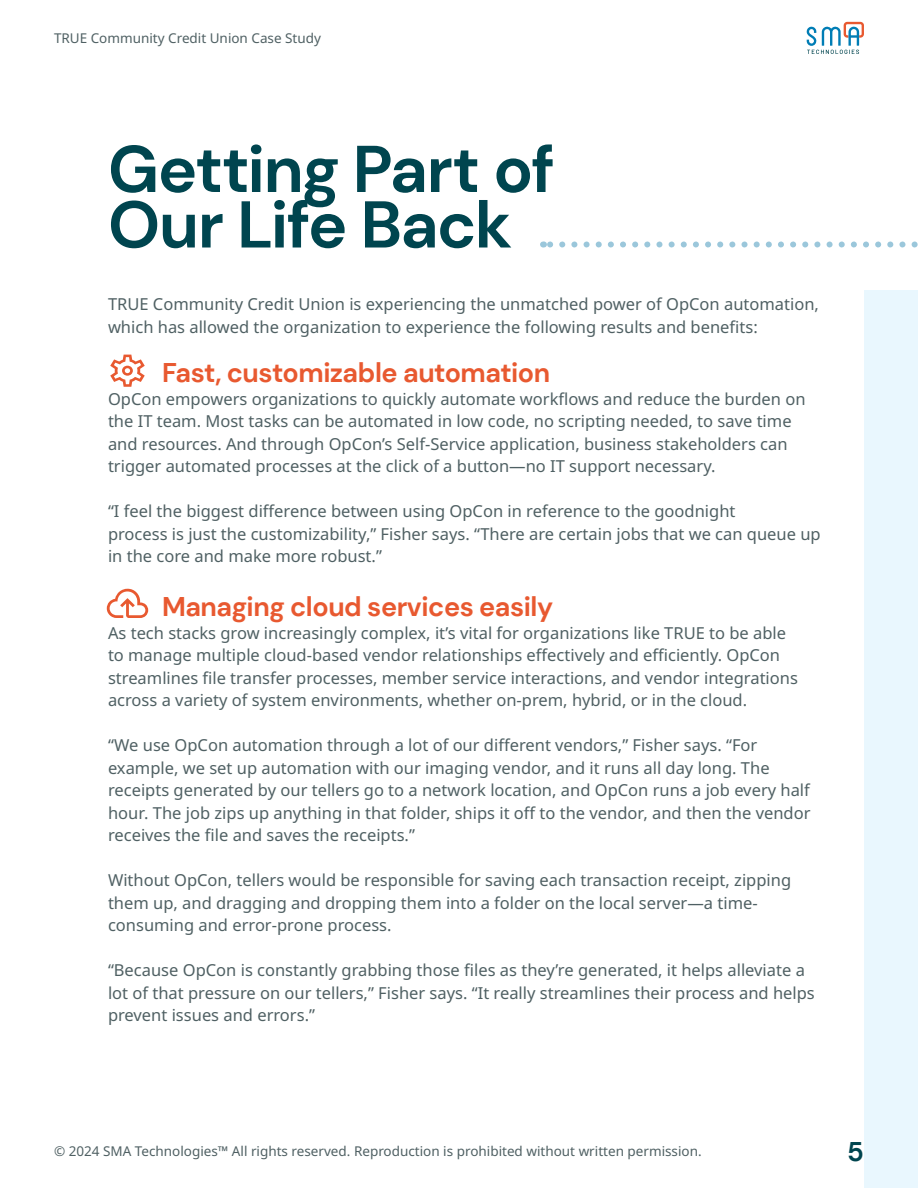
<style>
.page{position:relative;width:918px;height:1188px;background:#fff}
.page>*{position:absolute;margin:0;border:0;box-sizing:border-box;transform-origin:0 0}
.t1{font:700 66px/55.5px "DM Sans";letter-spacing:-.025em;color:#00454f}
.subhead{font:700 27px "DM Sans";letter-spacing:-.02em;color:#e85930}
.body_black{font:700 27px "DM Sans";letter-spacing:-.015em;color:#e85930}
.t2{font:700 27px "DM Sans";color:#00454f}
.body_black-2{font:16.5px/22.5px "Noto Sans";color:#4f6063}
.body_black-3{font:13.5px "Noto Sans";color:#4f6063}
</style>
<div class="page">
<svg style="left:543px;top:242px;width:375px;height:6px"></svg>
<div style="left:864px;top:290px;width:54px;height:898px;background:#e9f7fe"></div>
<svg style="left:107px;top:589px;width:41px;height:29px"></svg>
<svg style="left:110px;top:355px;width:35px;height:32px"></svg>
<svg style="left:806px;top:22px;width:58px;height:32px"></svg>
<p class="body_black-3" style="left:54px;top:29px;width:269px">TRUE Community Credit Union Case Study</p>
<p class="t1" style="left:108px;top:141px;width:448px">Getting Part of<br>Our Life Back</p>
<p class="body_black-2" style="left:108px;top:293px;width:712px">TRUE Community Credit Union is experiencing the unmatched power of OpCon automation, which has allowed the organization to experience the following results and benefits:</p>
<p class="subhead" style="left:162px;top:356px;width:390px">Fast, customizable automation</p>
<p class="body_black-2" style="left:108px;top:388px;width:699px">OpCon empowers organizations to quickly automate workflows and reduce the burden on the IT team. Most tasks can be automated in low code, no scripting needed, to save time and resources. And through OpCon’s Self-Service application, business stakeholders can trigger automated processes at the click of a button—no IT support necessary.</p>
<p class="body_black-2" style="left:108px;top:500px;width:629px">“I feel the biggest difference between using OpCon in reference to the goodnight</p>
<p class="body_black-2" style="left:108px;top:523px;width:714px">process is just the customizability,” Fisher says. “There are certain jobs that we can queue up in the core and make more robust.”</p>
<p class="body_black" style="left:162px;top:590px;width:393px">Managing cloud services easily</p>
<p class="body_black-2" style="left:108px;top:622px;width:691px">As tech stacks grow increasingly complex, it’s vital for organizations like TRUE to be able to manage multiple cloud-based vendor relationships effectively and efficiently. OpCon streamlines file transfer processes, member service interactions, and vendor integrations across a variety of system environments, whether on-prem, hybrid, or in the cloud.</p>
<p class="body_black-2" style="left:108px;top:734px;width:704px">“We use OpCon automation through a lot of our different vendors,” Fisher says. “For example, we set up automation with our imaging vendor, and it runs all day long. The receipts generated by our tellers go to a network location, and OpCon runs a job every half hour. The job zips up anything in that folder, ships it off to the vendor, and then the vendor receives the file and saves the receipts.”</p>
<p class="body_black-2" style="left:108px;top:869px;width:685px">Without OpCon, tellers would be responsible for saving each transaction receipt, zipping them up, and dragging and dropping them into a folder on the local server—a time&shy;consuming and error-prone process.</p>
<p class="body_black-2" style="left:108px;top:959px;width:708px">“Because OpCon is constantly grabbing those files as they’re generated, it helps alleviate a lot of that pressure on our tellers,” Fisher says. “It really streamlines their process and helps prevent issues and errors.”</p>
<p class="body_black-3" style="left:54px;top:1141px;width:649px">© 2024 SMA Technologies™ All rights reserved. Reproduction is prohibited without written permission.</p>
<h2 class="t2" style="left:847px;top:1134px;width:18px">5</h2>
</div>
